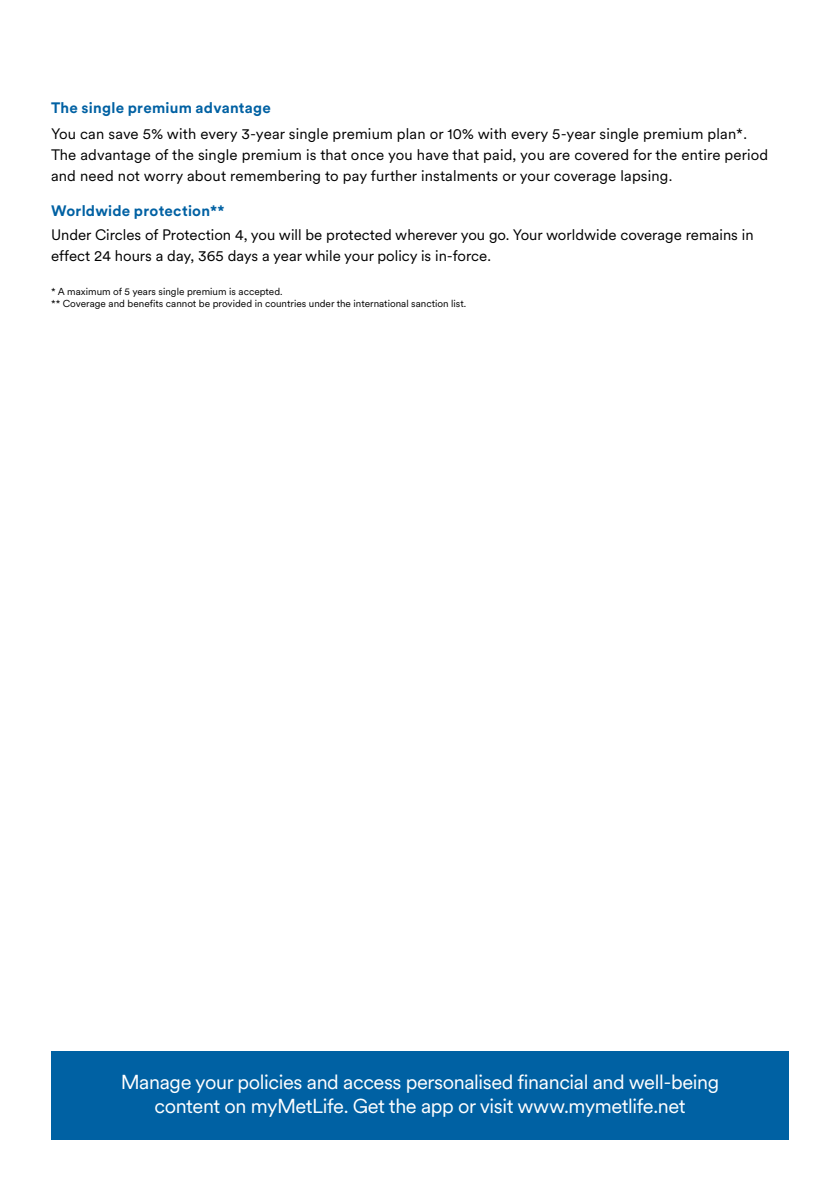
<style>
.page{position:relative;width:840px;height:1191px;background:#fff}
.page>*{position:absolute;margin:0;border:0;box-sizing:border-box;transform-origin:0 0}
.t1{font:20px/24px "Met Life Circular";letter-spacing:-.02em;color:#fff;text-align:center}
.t2{font:15px/21px "Met Life Circular";letter-spacing:.01em;color:#000}
.t3{font:700 15px "Met Life Circular";letter-spacing:.015em;color:#0061a3}
.t4{font:10px/12px "Met Life Circular";color:#000}
</style>
<div class="page">
<div style="left:51px;top:1052px;width:737px;height:88px;background:#0061a3"></div>
<p class="t3" style="left:51px;top:98px;width:221px">The single premium advantage</p>
<p class="t2" style="left:51px;top:122px;width:718px">You can save 5% with every 3-year single premium plan or 10% with every 5-year single premium plan*.<br>The advantage of the single premium is that once you have that paid, you are covered for the entire period and need not worry about remembering to pay further instalments or your coverage lapsing.</p>
<p class="t3" style="left:51px;top:200px;width:175px">Worldwide protection**</p>
<p class="t2" style="left:51px;top:223px;width:703px">Under Circles of Protection 4, you will be protected wherever you go. Your worldwide coverage remains in effect 24 hours a day, 365 days a year while your policy is in-force.</p>
<p class="t4" style="left:51px;top:285px;width:416px">* A maximum of 5 years single premium is accepted.<br>** Coverage and benefits cannot be provided in countries under the international sanction list.</p>
<h1 class="t1" style="left:121px;top:1068px;width:599px">Manage your policies and access personalised financial and well-being content on myMetLife. Get the app or visit www.mymetlife.net</h1>
</div>
